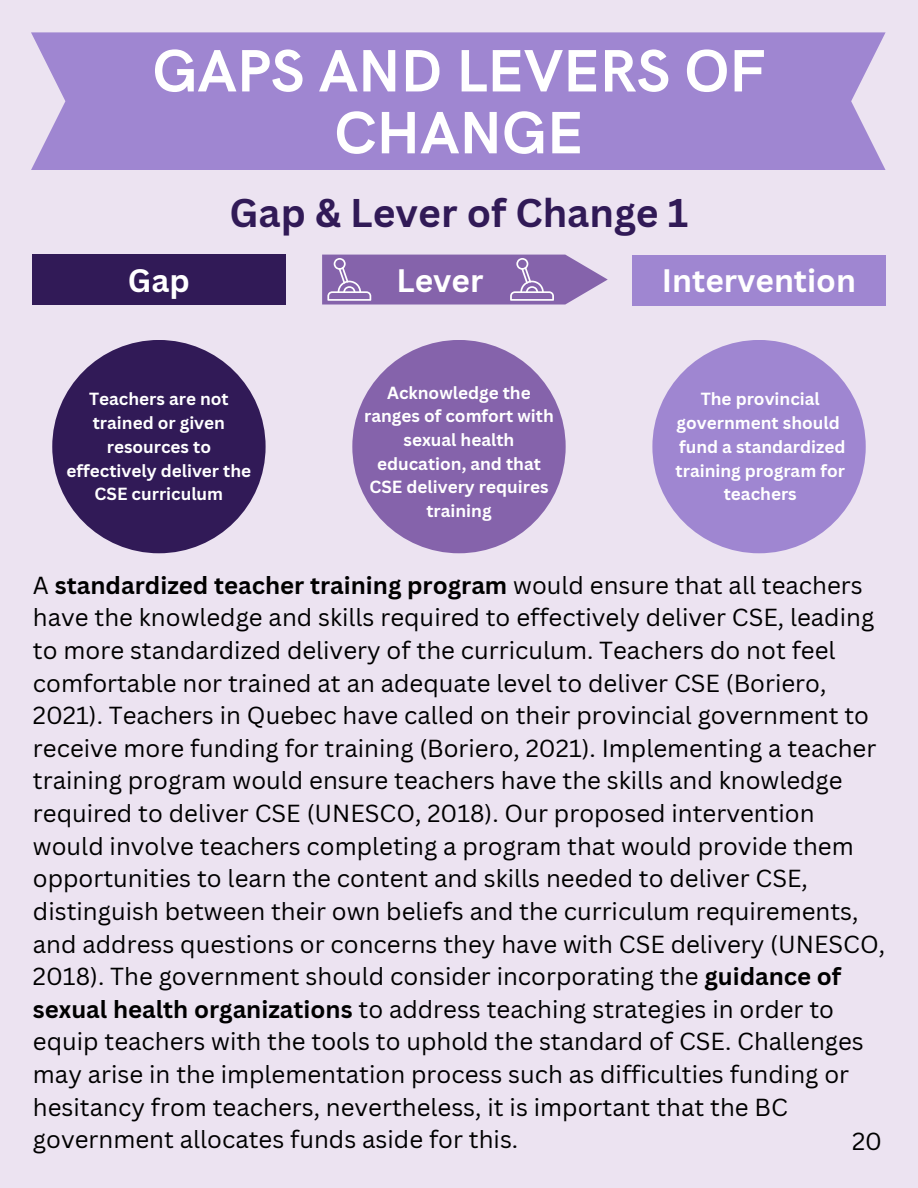
<style>
.page{position:relative;width:918px;height:1188px;background:#ece3f1}
.page>*{position:absolute;margin:0;border:0;box-sizing:border-box;transform-origin:0 0}
.t1{font:700 60px/61.8px "HK Grotesk";color:#fff;text-align:center}
.t2{font:700 39px "Canva Sans";color:#311a57}
.t3{font:700 31.65px "Canva Sans";color:#fff}
.t4{font:24px/32.7px "Canva Sans";color:#000}
.t5{font:700 17.1px/23.7px "Canva Sans";color:#fff;text-align:center}
.s1{font-weight:700}
</style>
<div class="page">
<div style="left:31px;top:32px;width:855px;height:138px;background:#9f86d1"></div>
<div style="left:52px;top:340px;width:214px;height:213px;background:#311a57;border-radius:50%"></div>
<div style="left:652px;top:340px;width:214px;height:213px;background:#9f86d1;border-radius:50%"></div>
<div style="left:32px;top:255px;width:253px;height:50px;background:#311a57"></div>
<svg style="left:322px;top:255px;width:286px;height:50px"></svg>
<div style="left:633px;top:255px;width:253px;height:50px;background:#9f86d1"></div>
<div style="left:352px;top:340px;width:214px;height:213px;background:#8563ab;border-radius:50%"></div>
<h1 class="t1" style="left:153px;top:43px;width:614px">GAPS AND LEVERS OF<br>CHANGE</h1>
<h2 class="t2" style="left:230px;top:186px;width:460px">Gap &amp; Lever of Change 1</h2>
<h3 class="t3" style="left:128px;top:258px;width:63px">Gap</h3>
<h3 class="t3" style="left:397px;top:258px;width:88px">Lever</h3>
<h3 class="t3" style="left:662px;top:258px;width:195px">Intervention</h3>
<p class="t5" style="left:364px;top:380px;width:191px">Acknowledge the ranges of comfort with sexual health education, and that<br>CSE delivery requires training</p>
<p class="t5" style="left:67px;top:387px;width:186px">Teachers are not trained or given resources to effectively deliver the<br>CSE curriculum</p>
<p class="t5" style="left:676px;top:387px;width:171px">The provincial government should fund a standardized training program for teachers</p>
<p class="t4" style="left:33px;top:568px;width:854px">A <span class="s1">standardized teacher training program</span> would ensure that all teachers have the knowledge and skills required to effectively deliver CSE, leading to more standardized delivery of the curriculum. Teachers do not feel comfortable nor trained at an adequate level to deliver CSE (Boriero, 2021). Teachers in Quebec have called on their provincial government to receive more funding for training (Boriero, 2021). Implementing a teacher training program would ensure teachers have the skills and knowledge required to deliver CSE (UNESCO, 2018). Our proposed intervention would involve teachers completing a program that would provide them opportunities to learn the content and skills needed to deliver CSE, distinguish between their own beliefs and the curriculum requirements, and address questions or concerns they have with CSE delivery (UNESCO, 2018). The government should consider incorporating the <span class="s1">guidance of sexual health organizations</span> to address teaching strategies in order to equip teachers with the tools to uphold the standard of CSE. Challenges may arise in the implementation process such as difficulties funding or hesitancy from teachers, nevertheless, it is important that the BC government allocates funds aside for this.</p>
<p class="t4" style="left:852px;top:1124px;width:32px">20</p>
</div>
